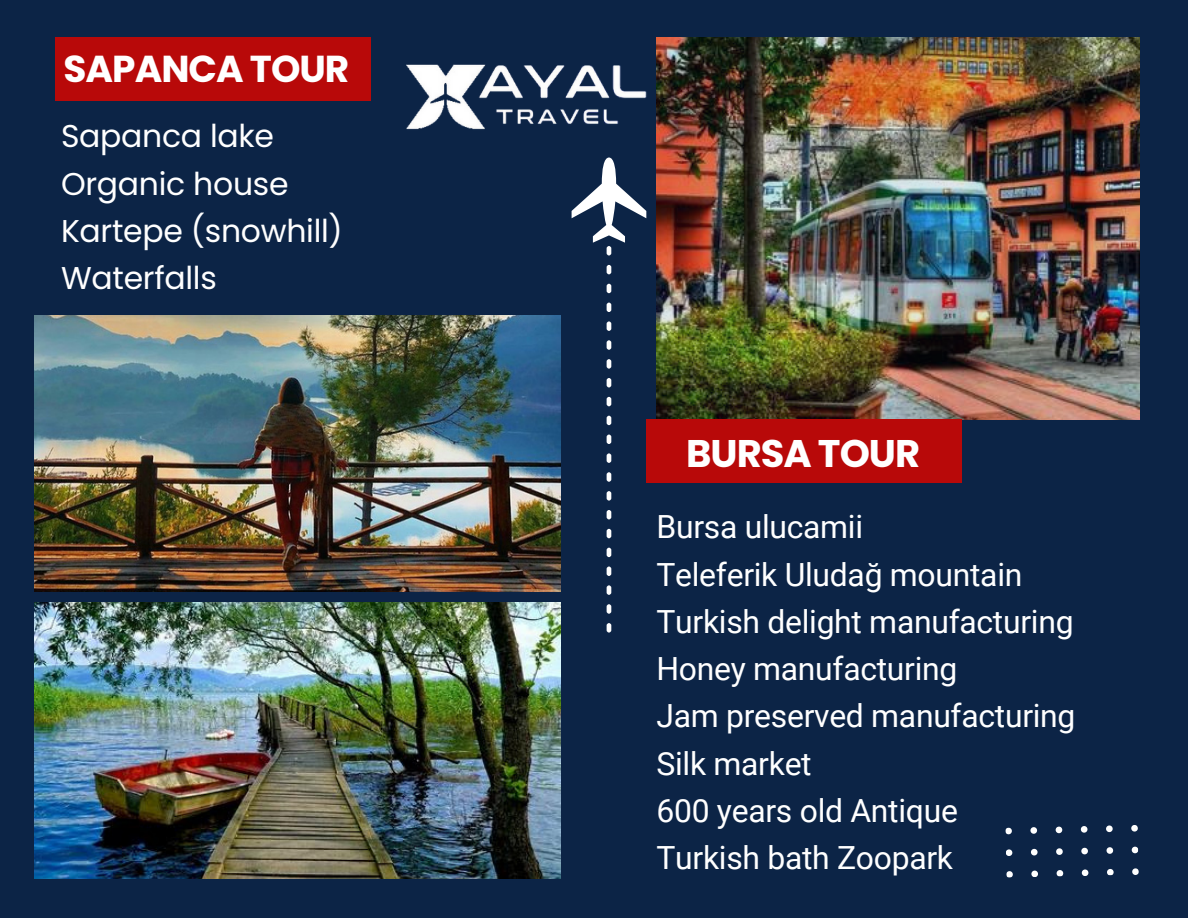
<style>
.page{position:relative;width:1188px;height:918px;background:#0c2446}
.page>*{position:absolute;margin:0;border:0;box-sizing:border-box;transform-origin:0 0}
.t1{font:700 38.55px "Poppins";letter-spacing:-.025em;color:#fff}
.t2{font:700 37.5px "Poppins";letter-spacing:-.025em;color:#fff}
.t3{font:31.95px/47.2px "Roboto";letter-spacing:-.01em;color:#fff}
.t4{font:31.5px/47.2px "Poppins";letter-spacing:-.01em;color:#fff}
</style>
<div class="page">
<img style="left:34px;top:316px;width:527px;height:275px">
<img style="left:34px;top:602px;width:527px;height:276px">
<div style="left:55px;top:37px;width:316px;height:64px;background:#b80909"></div>
<img style="left:657px;top:37px;width:482px;height:383px">
<div style="left:646px;top:420px;width:316px;height:63px;background:#b80909"></div>
<img style="left:406px;top:64px;width:241px;height:94px">
<svg style="left:572px;top:158px;width:74px;height:475px"></svg>
<svg style="left:1132px;top:868px;width:7px;height:7px"></svg>
<svg style="left:1107px;top:869px;width:7px;height:7px"></svg>
<svg style="left:1082px;top:869px;width:6px;height:7px"></svg>
<svg style="left:1057px;top:870px;width:6px;height:7px"></svg>
<svg style="left:1031px;top:871px;width:7px;height:6px"></svg>
<svg style="left:1006px;top:871px;width:7px;height:7px"></svg>
<svg style="left:1132px;top:847px;width:6px;height:6px"></svg>
<svg style="left:1106px;top:847px;width:7px;height:7px"></svg>
<svg style="left:1081px;top:848px;width:7px;height:6px"></svg>
<svg style="left:1056px;top:848px;width:7px;height:7px"></svg>
<svg style="left:1031px;top:849px;width:7px;height:7px"></svg>
<svg style="left:1006px;top:849px;width:6px;height:7px"></svg>
<svg style="left:1131px;top:825px;width:7px;height:7px"></svg>
<svg style="left:1106px;top:825px;width:7px;height:7px"></svg>
<svg style="left:1081px;top:826px;width:7px;height:7px"></svg>
<svg style="left:1056px;top:827px;width:6px;height:6px"></svg>
<svg style="left:1030px;top:827px;width:7px;height:7px"></svg>
<svg style="left:1005px;top:828px;width:7px;height:6px"></svg>
<h1 class="t2" style="left:64px;top:43px;width:287px">SAPANCA TOUR</h1>
<p class="t4" style="left:61px;top:113px;width:283px">Sapanca lake<br>Organic house<br>Kartepe (snowhill)<br>Waterfalls</p>
<p class="t1" style="left:686px;top:427px;width:235px">BURSA TOUR</p>
<p class="t3" style="left:656px;top:504px;width:208px">Bursa ulucamii</p>
<h1 class="t3" style="left:656px;top:551px;width:419px">Teleferik Uludağ mountain<br>Turkish delight manufacturing</h1>
<p class="t3" style="left:656px;top:646px;width:302px">Honey manufacturing</p>
<p class="t3" style="left:656px;top:693px;width:421px">Jam preserved manufacturing</p>
<p class="t3" style="left:656px;top:740px;width:157px">Silk market</p>
<p class="t3" style="left:656px;top:787px;width:303px">600 years old Antique</p>
<p class="t3" style="left:656px;top:835px;width:298px">Turkish bath Zoopark</p>
</div>
